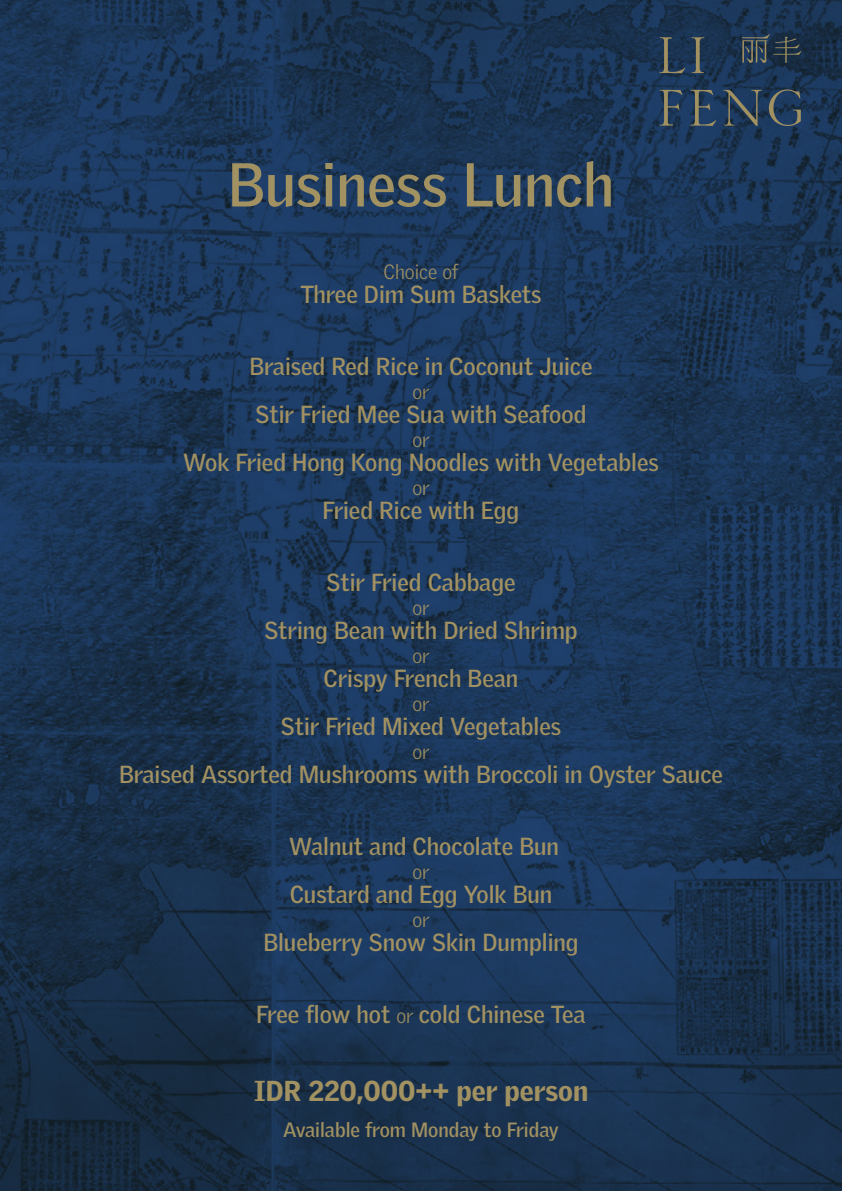
<style>
.page{position:relative;width:842px;height:1191px;background:#fff}
.page>*{position:absolute;margin:0;border:0;box-sizing:border-box;transform-origin:0 0}
.t1{font:700 60px "Griffith Gothic";color:#a29161}
.t2{font:900 28px "Griffith Gothic";color:#a29161}
.t3{font:700 24px "Griffith Gothic";color:#a29161}
.t4{font:700 20px "Griffith Gothic";color:#a29161}
.t5{font:300 20px "Griffith Gothic";color:#a29161}
.s1{font-weight:300;font-size:20px}
</style>
<div class="page">
<img style="left:0;top:0;width:842px;height:1191px">
<svg style="left:690px;top:90px;width:26px;height:36px"></svg>
<svg style="left:659px;top:90px;width:23px;height:36px"></svg>
<svg style="left:724px;top:90px;width:38px;height:36px"></svg>
<svg style="left:769px;top:89px;width:32px;height:37px"></svg>
<svg style="left:692px;top:37px;width:12px;height:36px"></svg>
<svg style="left:659px;top:37px;width:26px;height:36px"></svg>
<svg style="left:742px;top:34px;width:59px;height:29px;background:#32424e"></svg>
<h1 class="t1" style="left:228px;top:149px;width:388px">Business Lunch</h1>
<p class="t5" style="left:383px;top:259px;width:76px">Choice of</p>
<p class="t3" style="left:300px;top:280px;width:243px">Three Dim Sum Baskets</p>
<p class="t3" style="left:249px;top:352px;width:345px">Braised Red Rice in Coconut Juice</p>
<p class="t5" style="left:412px;top:379px;width:19px">or</p>
<p class="t3" style="left:256px;top:400px;width:332px">Stir Fried Mee Sua with Seafood</p>
<p class="t5" style="left:412px;top:427px;width:19px">or</p>
<p class="t3" style="left:183px;top:448px;width:477px">Wok Fried Hong Kong Noodles with Vegetables</p>
<p class="t5" style="left:412px;top:475px;width:19px">or</p>
<p class="t3" style="left:323px;top:496px;width:198px">Fried Rice with Egg</p>
<p class="t3" style="left:326px;top:568px;width:191px">Stir Fried Cabbage</p>
<p class="t5" style="left:412px;top:595px;width:19px">or</p>
<p class="t3" style="left:264px;top:616px;width:315px">String Bean with Dried Shrimp</p>
<p class="t5" style="left:412px;top:643px;width:19px">or</p>
<p class="t3" style="left:324px;top:664px;width:196px">Crispy French Bean</p>
<p class="t5" style="left:412px;top:691px;width:19px">or</p>
<p class="t3" style="left:281px;top:712px;width:282px">Stir Fried Mixed Vegetables</p>
<p class="t5" style="left:412px;top:739px;width:19px">or</p>
<p class="t3" style="left:119px;top:760px;width:605px">Braised Assorted Mushrooms with Broccoli in Oyster Sauce</p>
<p class="t3" style="left:289px;top:832px;width:271px">Walnut and Chocolate Bun</p>
<p class="t5" style="left:412px;top:859px;width:19px">or</p>
<p class="t3" style="left:290px;top:880px;width:264px">Custard and Egg Yolk Bun</p>
<p class="t5" style="left:412px;top:907px;width:19px">or</p>
<p class="t3" style="left:263px;top:928px;width:317px">Blueberry Snow Skin Dumpling</p>
<p class="t3" style="left:256px;top:1000px;width:331px">Free flow hot <span class="s1">or</span> cold Chinese Tea</p>
<p class="t2" style="left:254px;top:1074px;width:336px">IDR 220,000++ per person</p>
<p class="t4" style="left:283px;top:1117px;width:277px">Available from Monday to Friday</p>
</div>
